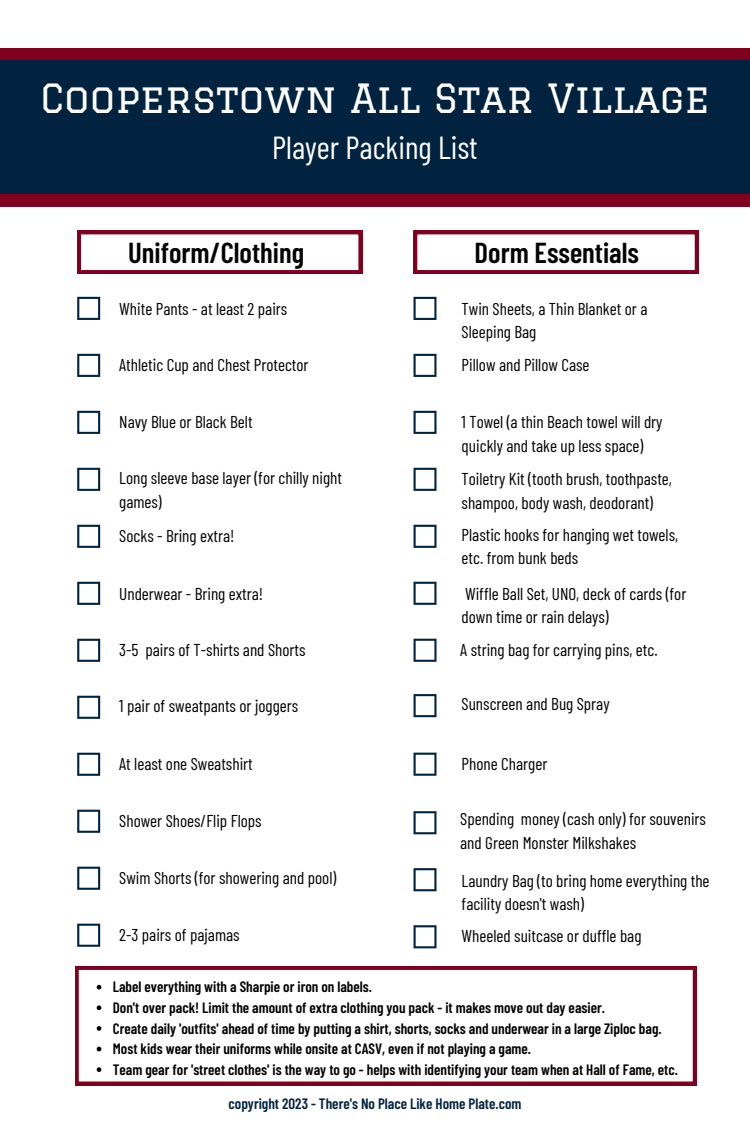
<style>
.page{position:relative;width:750px;height:1125px;background:#fff}
.page>*{position:absolute;margin:0;border:0;box-sizing:border-box;transform-origin:0 0}
.t1{font:39.38px "Graduate";color:#fff}
.t2{font:31.88px "Barlow Condensed";color:#fff}
.t3{font:600 28.75px "Barlow Condensed";color:#000}
.t4{font:17.12px/23.5px "Barlow Condensed";color:#000}
.t5{font:600 15px/20.6px "Barlow Condensed";color:#000}
.t6{font:600 15px "Barlow Condensed";color:#012340}
</style>
<div class="page">
<svg style="left:77px;top:297px;width:23px;height:23px"></svg>
<svg style="left:77px;top:354px;width:23px;height:23px"></svg>
<svg style="left:77px;top:411px;width:23px;height:23px"></svg>
<svg style="left:77px;top:468px;width:23px;height:23px"></svg>
<svg style="left:77px;top:525px;width:23px;height:23px"></svg>
<svg style="left:77px;top:582px;width:23px;height:23px"></svg>
<svg style="left:77px;top:639px;width:23px;height:23px"></svg>
<svg style="left:77px;top:696px;width:23px;height:23px"></svg>
<svg style="left:77px;top:753px;width:23px;height:23px"></svg>
<svg style="left:77px;top:810px;width:23px;height:23px"></svg>
<svg style="left:77px;top:867px;width:23px;height:23px"></svg>
<svg style="left:77px;top:924px;width:23px;height:23px"></svg>
<svg style="left:414px;top:297px;width:22px;height:23px"></svg>
<svg style="left:414px;top:354px;width:23px;height:23px"></svg>
<svg style="left:414px;top:411px;width:23px;height:23px"></svg>
<svg style="left:414px;top:468px;width:23px;height:23px"></svg>
<svg style="left:414px;top:525px;width:23px;height:23px"></svg>
<svg style="left:414px;top:582px;width:23px;height:23px"></svg>
<svg style="left:414px;top:639px;width:23px;height:23px"></svg>
<svg style="left:414px;top:694px;width:23px;height:23px"></svg>
<svg style="left:414px;top:753px;width:23px;height:23px"></svg>
<svg style="left:414px;top:811px;width:22px;height:23px"></svg>
<svg style="left:414px;top:868px;width:22px;height:23px"></svg>
<svg style="left:414px;top:925px;width:23px;height:23px"></svg>
<svg style="left:75px;top:966px;width:622px;height:119px"></svg>
<svg style="left:77px;top:231px;width:285px;height:43px"></svg>
<svg style="left:414px;top:231px;width:284px;height:43px"></svg>
<div style="left:0;top:48px;width:750px;height:158px;background:#800020"></div>
<div style="left:0;top:60px;width:750px;height:134px;background:#012340"></div>
<svg style="left:97px;top:985px;width:4px;height:4px"></svg>
<svg style="left:97px;top:1005px;width:4px;height:5px"></svg>
<svg style="left:97px;top:1026px;width:4px;height:5px"></svg>
<svg style="left:97px;top:1047px;width:4px;height:4px"></svg>
<svg style="left:97px;top:1067px;width:4px;height:5px"></svg>
<h1 class="t1" style="left:41px;top:76px;width:670px">Cooperstown All Star Village</h1>
<h2 class="t2" style="left:272px;top:125px;width:207px">Player Packing List</h2>
<h3 class="t3" style="left:128px;top:232px;width:178px">Uniform/Clothing</h3>
<h3 class="t3" style="left:475px;top:232px;width:166px">Dorm Essentials</h3>
<p class="t4" style="left:119px;top:295px;width:170px">White Pants - at least 2 pairs</p>
<p class="t4" style="left:462px;top:295px;width:187px">Twin Sheets, a Thin Blanket or a<br>Sleeping Bag</p>
<p class="t4" style="left:119px;top:352px;width:191px">Athletic Cup and Chest Protector</p>
<p class="t4" style="left:462px;top:352px;width:130px">Pillow and Pillow Case</p>
<p class="t4" style="left:119px;top:409px;width:135px">Navy Blue or Black Belt</p>
<p class="t4" style="left:462px;top:409px;width:203px">1 Towel (a thin Beach towel will dry quickly and take up less space)</p>
<p class="t4" style="left:119px;top:465px;width:224px">Long sleeve base layer (for chilly night games)</p>
<p class="t4" style="left:462px;top:466px;width:212px">Toiletry Kit (tooth brush, toothpaste, shampoo, body wash, deodorant)</p>
<p class="t4" style="left:119px;top:523px;width:117px">Socks - Bring extra!</p>
<p class="t4" style="left:462px;top:522px;width:218px">Plastic hooks for hanging wet towels, etc. from bunk beds</p>
<p class="t4" style="left:119px;top:580px;width:145px">Underwear - Bring extra!</p>
<p class="t4" style="left:462px;top:580px;width:226px">Wiffle Ball Set, UNO, deck of cards (for down time or rain delays)</p>
<p class="t4" style="left:119px;top:637px;width:188px">3-5 pairs of T-shirts and Shorts</p>
<p class="t4" style="left:460px;top:637px;width:199px">A string bag for carrying pins, etc.</p>
<p class="t4" style="left:119px;top:693px;width:180px">1 pair of sweatpants or joggers</p>
<p class="t4" style="left:462px;top:691px;width:150px">Sunscreen and Bug Spray</p>
<p class="t4" style="left:119px;top:751px;width:135px">At least one Sweatshirt</p>
<p class="t4" style="left:462px;top:751px;width:87px">Phone Charger</p>
<p class="t4" style="left:119px;top:808px;width:144px">Shower Shoes/Flip Flops</p>
<p class="t4" style="left:119px;top:864px;width:219px">Swim Shorts (for showering and pool)</p>
<p class="t4" style="left:119px;top:921px;width:122px">2-3 pairs of pajamas</p>
<p class="t4" style="left:460px;top:806px;width:247px">Spending money (cash only) for souvenirs and Green Monster Milkshakes</p>
<p class="t4" style="left:462px;top:867px;width:250px">Laundry Bag (to bring home everything the facility doesn't wash)</p>
<p class="t4" style="left:462px;top:923px;width:181px">Wheeled suitcase or duffle bag</p>
<p class="t5" style="left:113px;top:976px;width:567px">Label everything with a Sharpie or iron on labels.<br>Don't over pack! Limit the amount of extra clothing you pack - it makes move out day easier.<br>Create daily 'outfits' ahead of time by putting a shirt, shorts, socks and underwear in a large Ziploc bag.<br>Most kids wear their uniforms while onsite at CASV, even if not playing a game.<br>Team gear for 'street clothes' is the way to go - helps with identifying your team when at Hall of Fame, etc.</p>
<p class="t6" style="left:229px;top:1093px;width:294px">copyright 2023 - There's No Place Like Home Plate.com</p>
</div>
